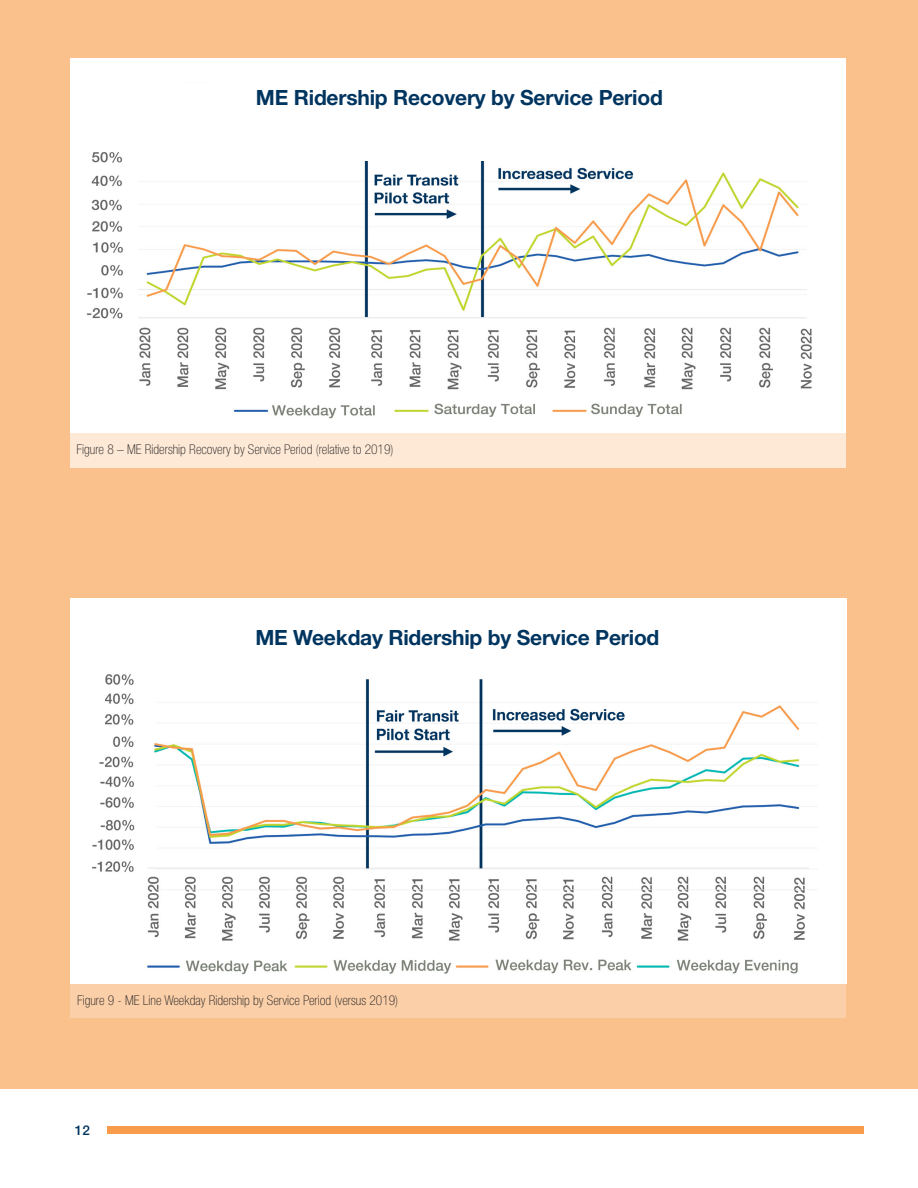
<style>
.page{position:relative;width:918px;height:1188px;background:#fff}
.page>*{position:absolute;margin:0;border:0;box-sizing:border-box;transform-origin:0 0}
.t1{font:700 21px "Helvetica Neue LT Pro";letter-spacing:-.01em;color:#003560}
.Black_captions{font:100 condensed 13.5px "Helvetica Neue LT Std";color:#231f20}
.t2{font:500 13.5px "Helvetica Neue LT Pro";color:#003560}
</style>
<div class="page">
<div style="left:107px;top:1126px;width:757px;height:8px;background:#f89c4c"></div>
<div style="left:0;top:0;width:918px;height:1089px;background:#fbc18d"></div>
<img style="left:71px;top:599px;width:775px;height:384px">
<div style="left:71px;top:983px;width:775px;height:35px;background:#fbd0a9"></div>
<img style="left:70px;top:58px;width:776px;height:375px">
<div style="left:70px;top:433px;width:776px;height:35px;background:#fde9d6"></div>
<div style="left:108px;top:612px;width:722px;height:59px;background:#fff"></div>
<div style="left:137px;top:84px;width:690px;height:77px;background:#fff"></div>
<h3 class="t1" style="left:256px;top:84px;width:408px">ME Ridership Recovery by Service Period</h3>
<p class="Black_captions" style="left:77px;top:442px;width:318px">Figure 8 – ME Ridership Recovery by Service Period (relative to 2019)</p>
<h3 class="t1" style="left:255px;top:624px;width:406px">ME Weekday Ridership by Service Period</h3>
<p class="Black_captions" style="left:77px;top:993px;width:323px">Figure 9 - ME Line Weekday Ridership by Service Period (versus 2019)</p>
<p class="t2" style="left:75px;top:1122px;width:17px">12</p>
</div>
